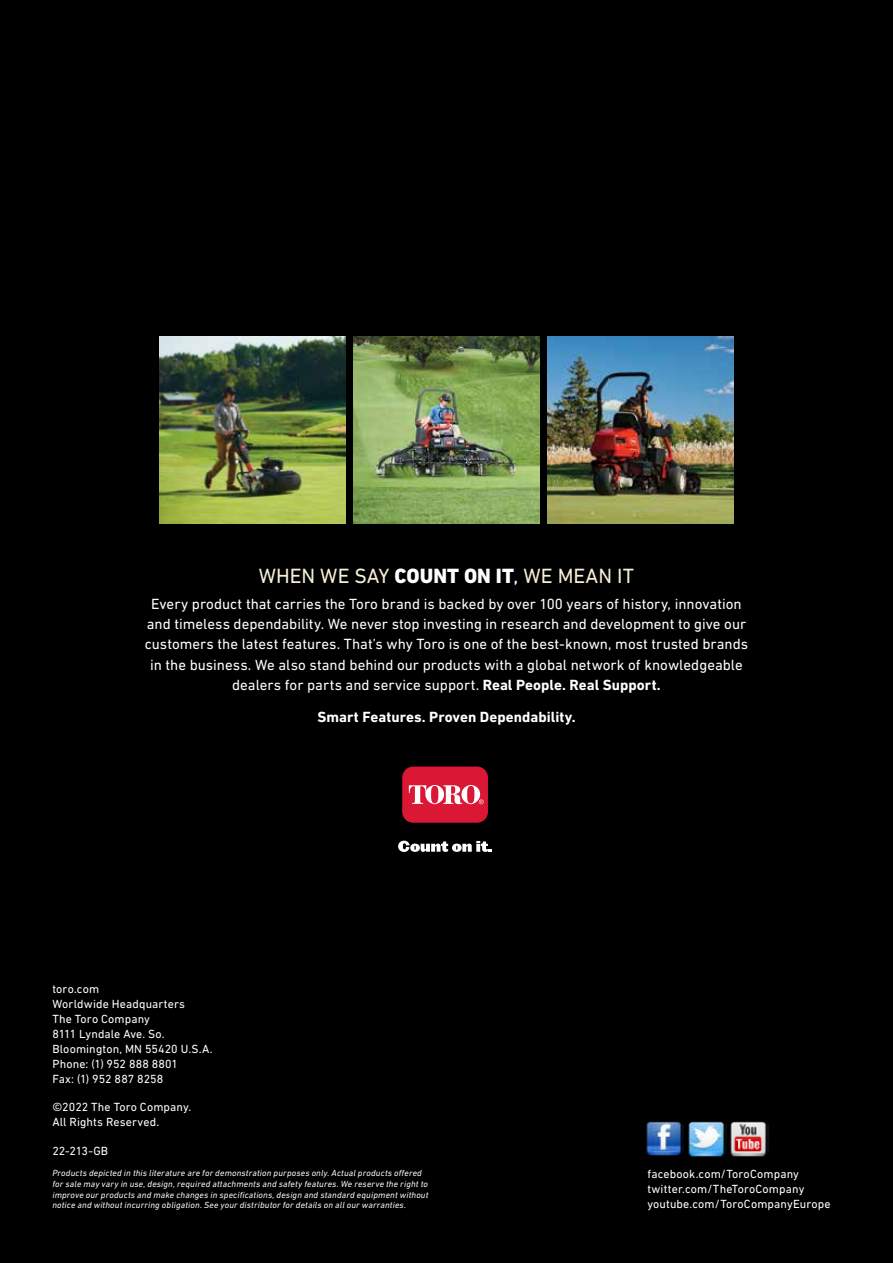
<style>
.page{position:relative;width:893px;height:1263px;background:#000}
.page>*{position:absolute;margin:0;border:0;box-sizing:border-box;transform-origin:0 0}
.t1{font:21px "DIN Next LT Pro";letter-spacing:.005em;color:#f6f0d6}
.t2{font:15px/20.2px "DIN Next LT Pro";color:#fff;text-align:center}
.t3{font:700 15px "DIN Next LT Pro";letter-spacing:.005em;color:#fff}
.t4{font:12px/15px "DIN Next LT Pro";letter-spacing:.01em;color:#fff}
.t5{font:italic 9px/10.8px "DIN Next LT Pro";letter-spacing:.015em;color:#fff}
.s1{font-weight:800;color:#fff}
.s2{color:#fff}
.s3{font-weight:700}
</style>
<div class="page">
<img style="left:646px;top:1121px;width:122px;height:36px">
<svg style="left:398px;top:841px;width:94px;height:11px"></svg>
<div style="left:402px;top:766px;width:86px;height:57px;background:#db1736;border-radius:11px"></div>
<svg style="left:409px;top:785px;width:75px;height:19px"></svg>
<img style="left:547px;top:337px;width:187px;height:187px">
<img style="left:353px;top:337px;width:187px;height:187px">
<img style="left:159px;top:337px;width:187px;height:187px">
<h1 class="t1" style="left:259px;top:563px;width:377px">WHEN WE SAY <span class="s1">COUNT ON IT</span><span class="s2">,</span> WE MEAN IT</h1>
<p class="t2" style="left:145px;top:594px;width:605px">Every product that carries the Toro brand is backed by over 100 years of history, innovation and timeless dependability. We never stop investing in research and development to give our customers the latest features. That’s why Toro is one of the best-known, most trusted brands in the business. We also stand behind our products with a global network of knowledgeable dealers for parts and service support. <span class="s3">Real People. Real Support.</span></p>
<p class="t3" style="left:317px;top:708px;width:260px">Smart Features. Proven Dependability.</p>
<p class="t4" style="left:52px;top:981px;width:162px">toro.com<br>Worldwide Headquarters<br>The Toro Company<br>8111 Lyndale Ave. So.<br>Bloomington, MN 55420 U.S.A.<br>Phone: (1) 952 888 8801<br>Fax: (1) 952 887 8258</p>
<p class="t4" style="left:52px;top:1099px;width:140px">©2022 The Toro Company.<br>All Rights Reserved.</p>
<p class="t4" style="left:52px;top:1143px;width:57px">22-213-GB</p>
<p class="t5" style="left:52px;top:1167px;width:378px">Products depicted in this literature are for demonstration purposes only. Actual products offered for sale may vary in use, design, required attachments and safety features. We reserve the right to improve our products and make changes in specifications, design and standard equipment without notice and without incurring obligation. See your distributor for details on all our warranties.</p>
<p class="t4" style="left:647px;top:1166px;width:185px">facebook.com/ToroCompany twitter.com/TheToroCompany youtube.com/ToroCompanyEurope</p>
</div>
